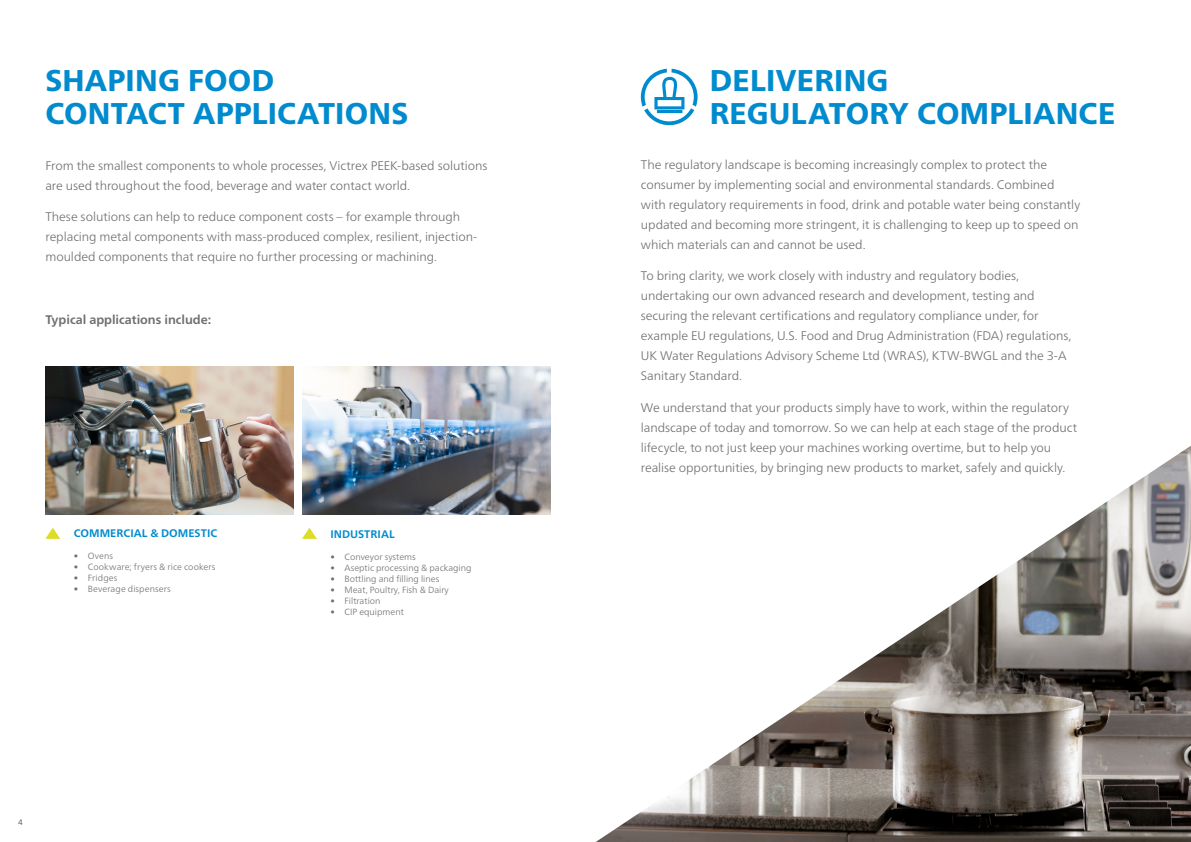
<style>
.page{position:relative;width:1191px;height:842px;background:#fff}
.page>*{position:absolute;margin:0;border:0;box-sizing:border-box;transform-origin:0 0}
.t1{font:800 30px/33px "Frutiger Neue LTW1 G";letter-spacing:.005em;color:#008bce}
.t2{font:300 12.5px/20px "Frutiger Neue LTW1 G";letter-spacing:-.005em;color:#706f6f}
.t3{font:700 12.5px "Frutiger Neue LTW1 G";color:#706f6f}
.t4{font:700 11px "Frutiger Neue LTW1 G";letter-spacing:.005em;color:#008bce}
.t5{font:300 9px "Frutiger Neue LTW1 G";color:#706f6f}
.t6{font:8px "Frutiger Neue LTW1 G";color:#706f6f}
</style>
<div class="page">
<svg style="left:45px;top:528px;width:15px;height:11px"></svg>
<svg style="left:302px;top:528px;width:15px;height:11px"></svg>
<img style="left:302px;top:367px;width:248px;height:148px">
<img style="left:45px;top:367px;width:248px;height:148px">
<svg style="left:641px;top:69px;width:56px;height:56px"></svg>
<img style="left:596px;top:446px;width:595px;height:396px">
<h1 class="t1" style="left:45px;top:62px;width:364px">SHAPING FOOD<br>CONTACT APPLICATIONS</h1>
<h1 class="t1" style="left:710px;top:62px;width:407px">DELIVERING<br>REGULATORY COMPLIANCE</h1>
<p class="t2" style="left:45px;top:154px;width:443px">From the smallest components to whole processes, Victrex PEEK-based solutions are used throughout the food, beverage and water contact world.</p>
<p class="t2" style="left:45px;top:206px;width:433px">These solutions can help to reduce component costs – for example through replacing metal components with mass-produced complex, resilient, injection&shy;moulded components that require no further processing or machining.</p>
<p class="t3" style="left:45px;top:310px;width:167px">Typical applications include:</p>
<p class="t4" style="left:74px;top:525px;width:145px">COMMERCIAL &amp; DOMESTIC</p>
<p class="t5" style="left:74px;top:550px;width:41px">• Ovens</p>
<p class="t5" style="left:74px;top:561px;width:143px">• Cookware; fryers &amp; rice cookers</p>
<p class="t5" style="left:74px;top:572px;width:45px">• Fridges</p>
<p class="t5" style="left:74px;top:583px;width:99px">• Beverage dispensers</p>
<p class="t4" style="left:330px;top:526px;width:66px">INDUSTRIAL</p>
<p class="t5" style="left:330px;top:550px;width:87px">• Conveyor systems</p>
<p class="t5" style="left:330px;top:561px;width:143px">• Aseptic processing &amp; packaging</p>
<p class="t5" style="left:330px;top:572px;width:110px">• Bottling and filling lines</p>
<p class="t5" style="left:330px;top:583px;width:120px">• Meat, Poultry, Fish &amp; Dairy</p>
<p class="t5" style="left:330px;top:594px;width:52px">• Filtration</p>
<p class="t5" style="left:330px;top:605px;width:75px">• CIP equipment</p>
<p class="t2" style="left:641px;top:154px;width:441px">The regulatory landscape is becoming increasingly complex to protect the consumer by implementing social and environmental standards. Combined with regulatory requirements in food, drink and potable water being constantly updated and becoming more stringent, it is challenging to keep up to speed on which materials can and cannot be used.</p>
<p class="t2" style="left:641px;top:265px;width:432px">To bring clarity, we work closely with industry and regulatory bodies, undertaking our own advanced research and development, testing and securing the relevant certifications and regulatory compliance under, for example EU regulations, U.S. Food and Drug Administration (FDA) regulations, UK Water Regulations Advisory Scheme Ltd (WRAS), KTW-BWGL and the 3-A Sanitary Standard.</p>
<p class="t2" style="left:641px;top:397px;width:438px">We understand that your products simply have to work, within the regulatory landscape of today and tomorrow. So we can help at each stage of the product lifecycle, to not just keep your machines working overtime, but to help you realise opportunities, by bringing new products to market, safely and quickly.</p>
<p class="t6" style="left:18px;top:816px;width:6px">4</p>
</div>
